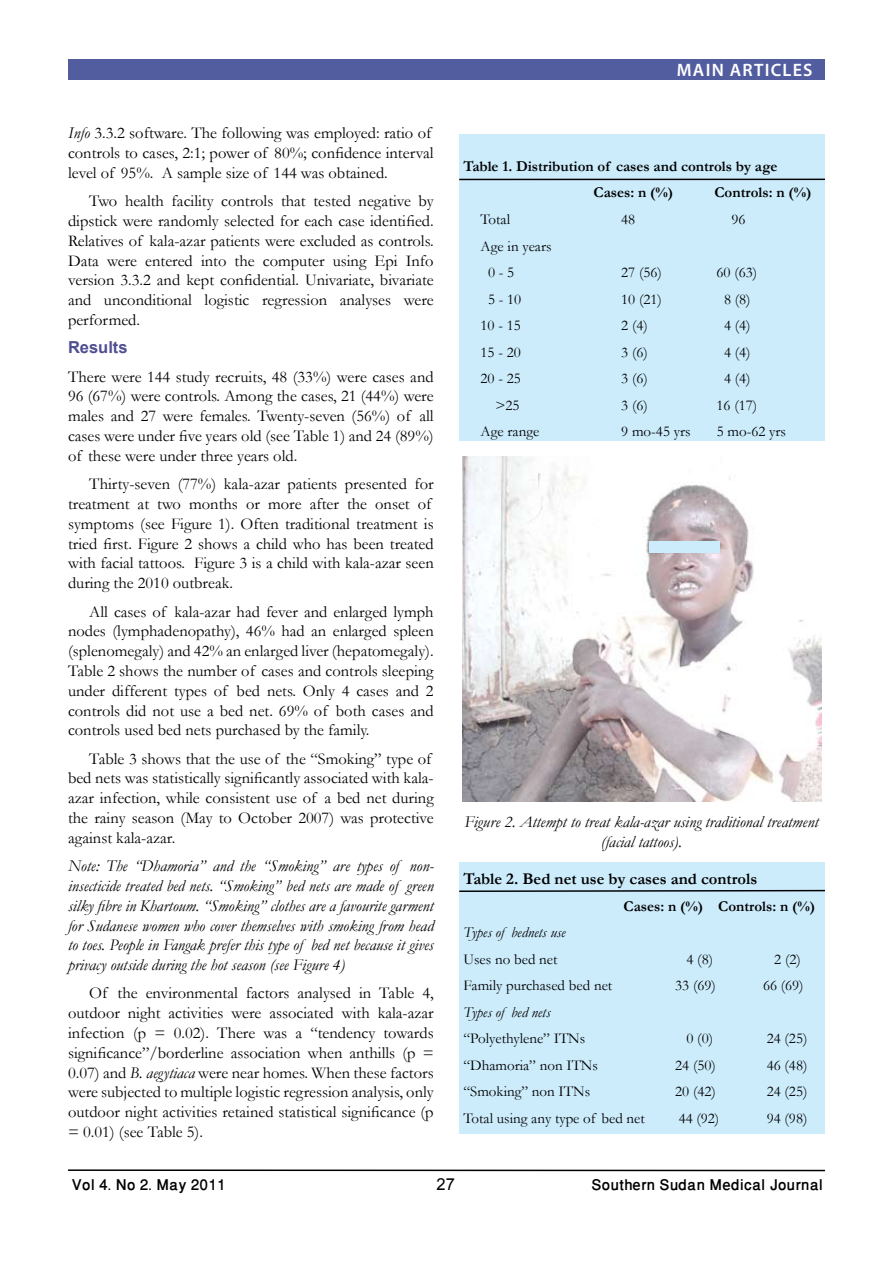
<style>
.page{position:relative;width:893px;height:1263px;background:#fff}
.page>*{position:absolute;margin:0;border:0;box-sizing:border-box;transform-origin:0 0}
.t1{font:500 21px "Win Soft Pro";color:#000}
.t2{font:600 18px "Myriad Pro";color:#fff}
.t3{font:16.5px/19.8px "Garamond";color:#000;text-align:justify}
.t4{font:italic 16.5px/19.8px "Garamond";color:#000;text-align:justify}
.t5{font:700 16.5px "Garamond";color:#000}
.t6{font:700 16.5px "Arial";color:#4f4e93}
.t7{font:16.5px "Arial";color:#000}
.t8{font:15px/26.5px "Garamond";color:#000}
.t9{font:700 15px/26.5px "Garamond";color:#000}
.t10{font:italic 15px "Garamond";color:#000}
.s1{font-style:italic}
</style>
<div class="page">
<hr style="left:68px;top:1169px;width:757px;height:2px;background:#000">
<div style="left:68px;top:60px;width:757px;height:20px;background:#525da0"></div>
<div style="left:459px;top:135px;width:366px;height:306px;background:#ccecfc"></div>
<div style="left:459px;top:862px;width:366px;height:272px;background:#ccecfc"></div>
<img style="left:462px;top:456px;width:359px;height:346px">
<hr style="left:459px;top:179px;width:366px;height:1px;background:#000">
<svg style="left:459px;top:889px;width:366px;height:3px"></svg>
<div style="left:649px;top:541px;width:70px;height:12px;background:#ccecfc"></div>
<p class="t3" style="left:68px;top:123px;width:367px;text-align:left"><span class="s1">Info</span> 3.3.2 software. The following was employed: ratio of controls to cases, 2:1; power of 80%; confidence interval level of 95%. A sample size of 144 was obtained.</p>
<p class="t3" style="left:68px;top:191px;width:367px;text-indent:21px">Two health facility controls that tested negative by dipstick were randomly selected for each case identified.<br>Relatives of kala-azar patients were excluded as controls.<br>Data were entered into the computer using Epi Info version 3.3.2 and kept confidential. Univariate, bivariate and unconditional logistic regression analyses were performed.</p>
<p class="t6" style="left:68px;top:337px;width:61px">Results</p>
<p class="t3" style="left:68px;top:366px;width:367px">There were 144 study recruits, 48 (33%) were cases and 96 (67%) were controls. Among the cases, 21 (44%) were males and 27 were females. Twenty-seven (56%) of all cases were under five years old (see Table 1) and 24 (89%) of these were under three years old.</p>
<p class="t3" style="left:68px;top:474px;width:367px;text-align:left;text-indent:21px">Thirty-seven (77%) kala-azar patients presented for treatment at two months or more after the onset of symptoms (see Figure 1). Often traditional treatment is tried first. Figure 2 shows a child who has been treated with facial tattoos. Figure 3 is a child with kala-azar seen during the 2010 outbreak.</p>
<p class="t3" style="left:68px;top:601px;width:367px;text-indent:21px">All cases of kala-azar had fever and enlarged lymph nodes (lymphadenopathy), 46% had an enlarged spleen (splenomegaly) and 42% an enlarged liver (hepatomegaly).<br>Table 2 shows the number of cases and controls sleeping under different types of bed nets. Only 4 cases and 2 controls did not use a bed net. 69% of both cases and controls used bed nets purchased by the family.</p>
<p class="t3" style="left:68px;top:748px;width:367px;text-align:left;text-indent:21px">Table 3 shows that the use of the “Smoking” type of bed nets was statistically significantly associated with kala&shy;azar infection, while consistent use of a bed net during the rainy season (May to October 2007) was protective against kala-azar.</p>
<p class="t4" style="left:68px;top:856px;width:367px">Note: The “Dhamoria” and the “Smoking” are types of non&shy;insecticide treated bed nets. “Smoking” bed nets are made of green silky fibre in Khartoum. “Smoking” clothes are a favourite garment for Sudanese women who cover themselves with smoking from head to toes. People in Fangak prefer this type of bed net because it gives privacy outside during the hot season (see Figure 4)</p>
<p class="t3" style="left:68px;top:983px;width:367px;text-indent:21px">Of the environmental factors analysed in Table 4, outdoor night activities were associated with kala-azar infection (p = 0.02). There was a “tendency towards significance”/borderline association when anthills (p = 0.07) and <span class="s1">B. aegytiaca</span> were near homes. When these factors were subjected to multiple logistic regression analysis, only outdoor night activities retained statistical significance (p = 0.01) (see Table 5).</p>
<p class="t2" style="left:677px;top:58px;width:13px">MAIN</p>
<p class="t2" style="left:730px;top:58px;width:12px">ARTICLES</p>
<p class="t9" style="left:593px;top:153px;width:186px;text-indent:-130px">Table 1. Distribution of cases and controls by age<br>Cases: n (%)</p>
<p class="t9" style="left:714px;top:180px;width:99px">Controls: n (%)</p>
<p class="t8" style="left:480px;top:206px;width:31px">Total</p>
<p class="t8" style="left:621px;top:206px;width:16px">48</p>
<p class="t8" style="left:731px;top:206px;width:16px">96</p>
<p class="t8" style="left:488px;top:232px;width:65px;text-indent:-8px">Age in years<br>0 - 5</p>
<p class="t8" style="left:621px;top:259px;width:42px">27 (56)</p>
<p class="t8" style="left:716px;top:259px;width:42px">60 (63)</p>
<p class="t8" style="left:488px;top:285px;width:35px">5 - 10</p>
<p class="t8" style="left:621px;top:285px;width:42px">10 (21)</p>
<p class="t8" style="left:724px;top:285px;width:28px">8 (8)</p>
<p class="t8" style="left:480px;top:312px;width:42px">10 - 15</p>
<p class="t8" style="left:621px;top:312px;width:28px">2 (4)</p>
<p class="t8" style="left:724px;top:312px;width:28px">4 (4)</p>
<p class="t8" style="left:480px;top:338px;width:42px">15 - 20</p>
<p class="t8" style="left:621px;top:338px;width:28px">3 (6)</p>
<p class="t8" style="left:724px;top:338px;width:28px">4 (4)</p>
<p class="t8" style="left:480px;top:365px;width:42px">20 - 25</p>
<p class="t8" style="left:621px;top:365px;width:28px">3 (6)</p>
<p class="t8" style="left:724px;top:365px;width:28px">4 (4)</p>
<p class="t8" style="left:495px;top:391px;width:26px">&gt;25</p>
<p class="t8" style="left:621px;top:391px;width:28px">3 (6)</p>
<p class="t8" style="left:716px;top:391px;width:42px">16 (17)</p>
<p class="t8" style="left:480px;top:418px;width:61px">Age range</p>
<p class="t8" style="left:621px;top:418px;width:71px">9 mo-45 yrs</p>
<p class="t8" style="left:717px;top:418px;width:71px">5 mo-62 yrs</p>
<p class="t4" style="left:464px;top:812px;width:356px;text-align:center">Figure 2. Attempt to treat kala-azar using traditional treatment (facial tattoos).</p>
<p class="t5" style="left:463px;top:868px;width:295px">Table 2. Bed net use by cases and controls</p>
<p class="t9" style="left:623px;top:893px;width:193px">Cases: n (%) Controls: n (%)</p>
<p class="t10" style="left:463px;top:922px;width:104px">Types of bednets use</p>
<p class="t8" style="left:463px;top:945px;width:96px">Uses no bed net</p>
<p class="t8" style="left:686px;top:945px;width:28px">4 (8)</p>
<p class="t8" style="left:774px;top:945px;width:28px">2 (2)</p>
<p class="t8" style="left:463px;top:972px;width:150px">Family purchased bed net</p>
<p class="t8" style="left:675px;top:972px;width:42px">33 (69)</p>
<p class="t8" style="left:763px;top:972px;width:42px">66 (69)</p>
<p class="t10" style="left:463px;top:1002px;width:88px">Types of bed nets</p>
<p class="t8" style="left:463px;top:1025px;width:123px">“Polyethylene” ITNs</p>
<p class="t8" style="left:686px;top:1025px;width:28px">0 (0)</p>
<p class="t8" style="left:767px;top:1025px;width:42px">24 (25)</p>
<p class="t8" style="left:463px;top:1051px;width:136px">“Dhamoria” non ITNs</p>
<p class="t8" style="left:675px;top:1051px;width:42px">24 (50)</p>
<p class="t8" style="left:767px;top:1051px;width:42px">46 (48)</p>
<p class="t8" style="left:463px;top:1078px;width:128px">“Smoking” non ITNs</p>
<p class="t8" style="left:675px;top:1078px;width:42px">20 (42)</p>
<p class="t8" style="left:767px;top:1078px;width:42px">24 (25)</p>
<p class="t8" style="left:463px;top:1104px;width:183px">Total using any type of bed net</p>
<p class="t8" style="left:679px;top:1104px;width:42px">44 (92)</p>
<p class="t8" style="left:767px;top:1104px;width:42px">94 (98)</p>
<p class="t1" style="left:72px;top:1170px;width:155px">Vol 4. No 2. May 2011</p>
<p class="t7" style="left:437px;top:1173px;width:20px">27</p>
<p class="t1" style="left:591px;top:1170px;width:233px">Southern Sudan Medical Journal</p>
</div>
